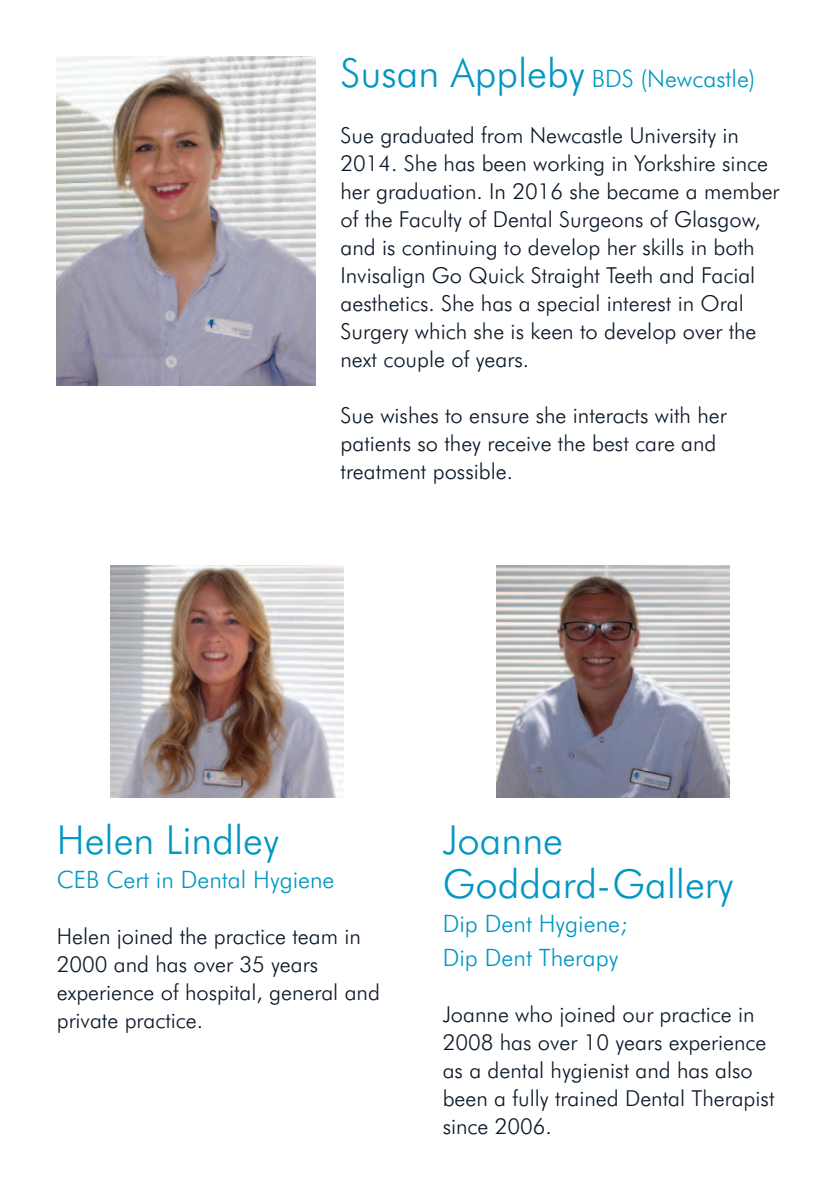
<style>
.page{position:relative;width:840px;height:1191px;background:#fff}
.page>*{position:absolute;margin:0;border:0;box-sizing:border-box;transform-origin:0 0}
.t1{font:300 40px/44px "Futura BT";color:#0097c2}
.t2{font:300 24px/34px "Futura BT";color:#0097c2}
.t3{font:300 22px/28px "Futura BT";color:#0a1827}
.s1{font-size:40px}
</style>
<div class="page">
<img style="left:111px;top:565px;width:232px;height:232px">
<img style="left:496px;top:565px;width:232px;height:232px">
<img style="left:57px;top:57px;width:258px;height:328px">
<p class="t2" style="left:340px;top:63px;width:416px"><span class="s1">Susan Appleby</span> BDS (Newcastle)</p>
<p class="t3" style="left:340px;top:123px;width:440px">Sue graduated from Newcastle University in 2014. She has been working in Yorkshire since her graduation. In 2016 she became a member of the Faculty of Dental Surgeons of Glasgow, and is continuing to develop her skills in both Invisalign Go Quick Straight Teeth and Facial aesthetics. She has a special interest in Oral Surgery which she is keen to develop over the next couple of years.</p>
<p class="t3" style="left:340px;top:403px;width:387px">Sue wishes to ensure she interacts with her patients so they receive the best care and treatment possible.</p>
<h1 class="t1" style="left:57px;top:821px;width:224px">Helen Lindley</h1>
<p class="t2" style="left:57px;top:864px;width:279px">CEB Cert in Dental Hygiene</p>
<p class="t3" style="left:57px;top:924px;width:324px">Helen joined the practice team in<br>2000 and has over 35 years experience of hospital, general and private practice.</p>
<h1 class="t1" style="left:442px;top:821px;width:292px">Joanne<br>Goddard-Gallery</h1>
<p class="t2" style="left:442px;top:908px;width:186px">Dip Dent Hygiene;<br>Dip Dent Therapy</p>
<p class="t3" style="left:442px;top:1002px;width:333px">Joanne who joined our practice in<br>2008 has over 10 years experience as a dental hygienist and has also been a fully trained Dental Therapist since 2006.</p>
</div>
